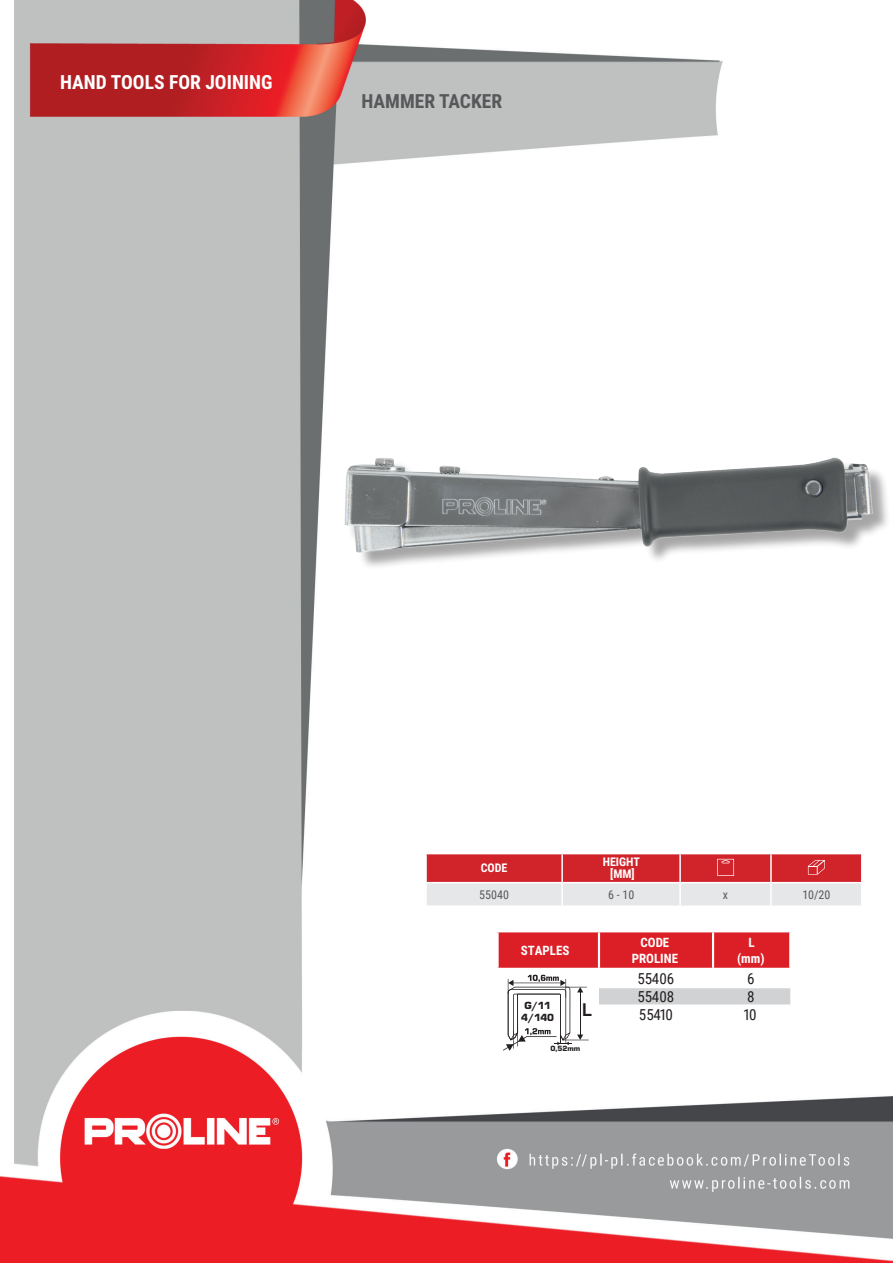
<style>
.page{position:relative;width:893px;height:1263px;background:#fff}
.page>*{position:absolute;margin:0;border:0;box-sizing:border-box;transform-origin:0 0}
.t1{font:700 19.5px "Roboto Condensed";color:#fff}
.t2{font:700 19.5px "Roboto Condensed";color:#57585a}
.t3{font:700 19.05px "Eurostile TCE";color:#231f20}
.t4{font:15.15px "Roboto Condensed";color:#231f20}
.t5{font:700 12.9px/15.6px "Roboto Condensed";color:#fff;text-align:center}
.t6{font:12px "Roboto Condensed";color:#57585a}
.t7{font:700 12px/12px "Roboto Condensed";color:#fff;text-align:center}
.t8{font:900 10.8px "Eurostile TCE";color:#231f20}
.t9{font:900 7.8px "Eurostile TCE";color:#231f20}
</style>
<div class="page">
<img style="left:0;top:0;width:893px;height:1263px">
<div style="left:348px;top:460px;width:542px;height:110px;background:#231f20;opacity:.4"></div>
<img style="left:345px;top:457px;width:527px;height:96px">
<div style="left:498px;top:931px;width:101px;height:38px;background:#dc1f26"></div>
<svg style="left:599px;top:932px;width:191px;height:127px"></svg>
<hr style="left:498px;top:931px;width:100px;height:1px;background:#fff">
<hr style="left:498px;top:932px;width:1px;height:36px;background:#fff">
<hr style="left:712px;top:932px;width:2px;height:36px;background:#fff">
<hr style="left:789px;top:932px;width:1px;height:36px;background:#fff">
<hr style="left:598px;top:931px;width:115px;height:1px;background:#fff">
<hr style="left:598px;top:932px;width:2px;height:36px;background:#fff">
<hr style="left:713px;top:931px;width:77px;height:1px;background:#fff">
<hr style="left:498px;top:968px;width:101px;height:2px;background:#fff">
<hr style="left:599px;top:968px;width:114px;height:2px;background:#fff">
<hr style="left:713px;top:968px;width:77px;height:2px;background:#fff">
<hr style="left:599px;top:986px;width:114px;height:2px;background:#fff">
<hr style="left:599px;top:1004px;width:114px;height:2px;background:#fff">
<hr style="left:599px;top:1023px;width:114px;height:2px;background:#fff">
<hr style="left:713px;top:986px;width:77px;height:2px;background:#fff">
<hr style="left:713px;top:1004px;width:77px;height:2px;background:#fff">
<hr style="left:713px;top:1023px;width:77px;height:2px;background:#fff">
<hr style="left:599px;top:1041px;width:114px;height:2px;background:#fff">
<hr style="left:713px;top:1041px;width:77px;height:2px;background:#fff">
<hr style="left:498px;top:1059px;width:101px;height:1px;background:#fff">
<hr style="left:599px;top:1059px;width:114px;height:1px;background:#fff">
<hr style="left:713px;top:1059px;width:77px;height:1px;background:#fff">
<svg style="left:498px;top:970px;width:91px;height:89px"></svg>
<hr style="left:425px;top:854px;width:2px;height:28px;background:#fff">
<hr style="left:425px;top:883px;width:2px;height:22px;background:#fff">
<hr style="left:425px;top:853px;width:137px;height:1px;background:#fff">
<hr style="left:425px;top:882px;width:137px;height:1px;background:#fff">
<hr style="left:425px;top:905px;width:137px;height:2px;background:#fff">
<hr style="left:562px;top:905px;width:118px;height:2px;background:#fff">
<hr style="left:680px;top:905px;width:91px;height:2px;background:#fff">
<hr style="left:771px;top:905px;width:91px;height:2px;background:#fff">
<svg style="left:426px;top:853px;width:436px;height:53px;background:#dd858a"></svg>
<h1 class="t1" style="left:60px;top:69px;width:214px">HAND TOOLS FOR JOINING</h1>
<h1 class="t2" style="left:361px;top:88px;width:142px">HAMMER TACKER</h1>
<p class="t7" style="left:481px;top:862px;width:28px">CODE</p>
<p class="t7" style="left:603px;top:856px;width:39px">HEIGHT [MM]</p>
<p class="t6" style="left:479px;top:886px;width:31px">55040</p>
<p class="t6" style="left:608px;top:886px;width:28px">6 - 10</p>
<p class="t6" style="left:723px;top:886px;width:7px">x</p>
<p class="t6" style="left:802px;top:886px;width:30px">10/20</p>
<p class="t5" style="left:521px;top:942px;width:50px">STAPLES</p>
<p class="t5" style="left:632px;top:934px;width:48px">CODE<br>PROLINE</p>
<p class="t5" style="left:737px;top:934px;width:29px">L (mm)</p>
<p class="t4" style="left:637px;top:968px;width:38px">55406</p>
<p class="t4" style="left:747px;top:968px;width:9px">6</p>
<p class="t4" style="left:637px;top:986px;width:38px">55408</p>
<p class="t4" style="left:747px;top:986px;width:9px">8</p>
<p class="t8" style="left:521px;top:1011px;width:35px">4/140</p>
<p class="t4" style="left:639px;top:1004px;width:35px">55410</p>
<p class="t4" style="left:743px;top:1004px;width:15px">10</p>
<p class="t8" style="left:524px;top:999px;width:28px">G/11</p>
<h2 class="t3" style="left:582px;top:999px;width:11px">L</h2>
<p class="t9" style="left:550px;top:1044px;width:31px">0,52mm</p>
</div>
